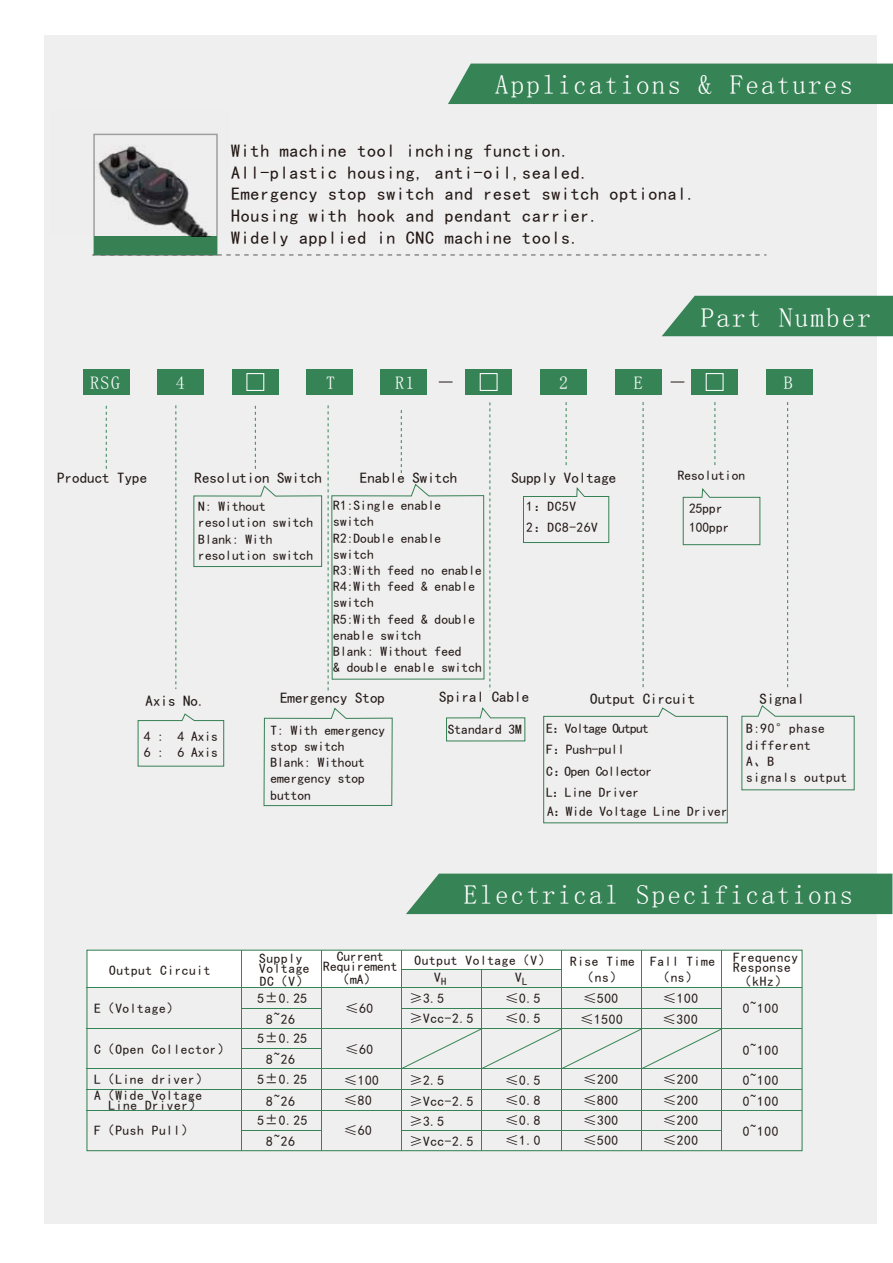
<style>
.page{position:relative;width:893px;height:1263px;background:#fff}
.page>*{position:absolute;margin:0;border:0;box-sizing:border-box;transform-origin:0 0}
.t1{font:27px "FZY3 JW GB1 0";letter-spacing:.08em;color:#fff}
.t2{font:18px/21.6px "Sim Hei";letter-spacing:.04em;color:#221714}
.t3{font:18px "FZY3 JW GB1 0";color:#fff}
.t4{font:15px "Sim Hei";color:#221815}
.t5{font:13.5px/20.1px "Sim Hei";letter-spacing:.04em;color:#221815}
.t6{font:13.5px/16.2px "Sim Hei";color:#221714}
.t7{font:13.5px/16.2px "Sim Hei";letter-spacing:.04em;color:#221714}
.t8{font:13.5px/21.6px "Sim Hei";letter-spacing:-.04em;color:#221714}
.t9{font:13.5px/10.2px "Sim Hei";color:#221815;text-align:center}
</style>
<div class="page">
<div style="left:44px;top:35px;width:832px;height:1188px;background:#efefef"></div>
<div style="left:406px;top:874px;width:486px;height:40px;background:#368355"></div>
<div style="left:87px;top:950px;width:315px;height:37px;background:#fff"></div>
<div style="left:562px;top:950px;width:240px;height:37px;background:#fff"></div>
<div style="left:402px;top:950px;width:160px;height:19px;background:#fff"></div>
<hr style="left:402px;top:969px;width:160px;height:1px;background:#368355">
<hr style="left:241px;top:950px;width:1px;height:200px;background:#368355">
<hr style="left:321px;top:950px;width:1px;height:201px;background:#368355">
<hr style="left:401px;top:950px;width:1px;height:201px;background:#368355">
<hr style="left:561px;top:950px;width:1px;height:201px;background:#368355">
<hr style="left:721px;top:950px;width:1px;height:200px;background:#368355">
<hr style="left:641px;top:950px;width:1px;height:201px;background:#368355">
<hr style="left:481px;top:969px;width:1px;height:182px;background:#368355">
<hr style="left:241px;top:1008px;width:80px;height:1px;background:#368355">
<hr style="left:401px;top:1008px;width:321px;height:1px;background:#368355">
<hr style="left:87px;top:1028px;width:715px;height:1px;background:#368355">
<hr style="left:241px;top:1048px;width:81px;height:1px;background:#368355">
<hr style="left:87px;top:1068px;width:715px;height:1px;background:#368355">
<hr style="left:87px;top:1089px;width:715px;height:1px;background:#368355">
<hr style="left:87px;top:1110px;width:715px;height:1px;background:#368355">
<hr style="left:241px;top:1130px;width:80px;height:1px;background:#368355">
<hr style="left:402px;top:1130px;width:320px;height:1px;background:#368355">
<div style="left:86px;top:950px;width:717px;height:201px;border:1px solid #368355"></div>
<hr style="left:87px;top:987px;width:715px;height:1px;background:#368355">
<svg style="left:402px;top:1029px;width:319px;height:39px"></svg>
<svg style="left:662px;top:296px;width:231px;height:40px;background:#438a5f"></svg>
<svg style="left:101px;top:255px;width:665px;height:1px"></svg>
<div style="left:94px;top:237px;width:123px;height:18px;background:#368054"></div>
<div style="left:448px;top:64px;width:445px;height:40px;background:#368355"></div>
<img style="left:93px;top:133px;width:125px;height:104px">
<svg style="left:106px;top:406px;width:1px;height:63px"></svg>
<svg style="left:175px;top:405px;width:1px;height:284px"></svg>
<svg style="left:255px;top:406px;width:1px;height:63px"></svg>
<svg style="left:566px;top:402px;width:1px;height:64px"></svg>
<svg style="left:643px;top:402px;width:1px;height:286px"></svg>
<svg style="left:787px;top:402px;width:1px;height:286px"></svg>
<svg style="left:714px;top:402px;width:1px;height:64px"></svg>
<div style="left:83px;top:369px;width:47px;height:26px;background:#368355"></div>
<div style="left:157px;top:369px;width:47px;height:26px;background:#368355"></div>
<div style="left:232px;top:369px;width:46px;height:26px;background:#368355"></div>
<div style="left:306px;top:369px;width:47px;height:26px;background:#368355"></div>
<div style="left:380px;top:369px;width:47px;height:26px;background:#368355"></div>
<div style="left:465px;top:369px;width:47px;height:26px;background:#368355"></div>
<div style="left:539px;top:369px;width:47px;height:26px;background:#368355"></div>
<div style="left:615px;top:369px;width:47px;height:26px;background:#368355"></div>
<div style="left:766px;top:369px;width:47px;height:26px;background:#368355"></div>
<div style="left:691px;top:369px;width:47px;height:26px;background:#368355"></div>
<div style="left:246px;top:373px;width:18px;height:18px;border:1px solid #fff"></div>
<div style="left:480px;top:373px;width:18px;height:18px;border:1px solid #fff"></div>
<div style="left:706px;top:373px;width:18px;height:18px;border:1px solid #fff"></div>
<svg style="left:439px;top:382px;width:14px;height:1px"></svg>
<svg style="left:671px;top:382px;width:13px;height:1px"></svg>
<svg style="left:682px;top:488px;width:79px;height:57px"></svg>
<svg style="left:137px;top:713px;width:87px;height:54px"></svg>
<svg style="left:523px;top:487px;width:86px;height:56px"></svg>
<svg style="left:543px;top:707px;width:185px;height:116px"></svg>
<svg style="left:741px;top:705px;width:114px;height:85px"></svg>
<svg style="left:193px;top:485px;width:129px;height:82px"></svg>
<svg style="left:263px;top:707px;width:130px;height:99px"></svg>
<svg style="left:328px;top:402px;width:162px;height:289px"></svg>
<svg style="left:446px;top:707px;width:80px;height:35px"></svg>
<h1 class="t1" style="left:495px;top:71px;width:360px">Applications &amp; Features</h1>
<h2 class="t2" style="left:231px;top:140px;width:466px">With machine tool inching function.<br>All-plastic housing, anti-oil,sealed.<br>Emergency stop switch and reset switch optional.<br>Housing with hook and pendant carrier.<br>Widely applied in CNC machine tools.</h2>
<h1 class="t1" style="left:701px;top:304px;width:172px">Part Number</h1>
<h2 class="t3" style="left:90px;top:373px;width:31px">RSG</h2>
<h2 class="t3" style="left:176px;top:373px;width:10px">4</h2>
<h2 class="t3" style="left:326px;top:373px;width:10px">T</h2>
<h2 class="t3" style="left:395px;top:373px;width:21px">R1</h2>
<h2 class="t3" style="left:559px;top:373px;width:10px">2</h2>
<h2 class="t3" style="left:634px;top:373px;width:10px">E</h2>
<h2 class="t3" style="left:784px;top:373px;width:10px">B</h2>
<p class="t6" style="left:678px;top:467px;width:69px">Resolution</p>
<p class="t4" style="left:57px;top:470px;width:91px">Product Type</p>
<p class="t4" style="left:195px;top:470px;width:129px">Resolution Switch</p>
<p class="t4" style="left:360px;top:470px;width:99px">Enable Switch</p>
<p class="t4" style="left:511px;top:470px;width:106px">Supply Voltage</p>
<p class="t7" style="left:526px;top:496px;width:73px;line-height:21px">1：DC5V<br>2：DC8-26V</p>
<p class="t6" style="left:333px;top:497px;width:150px">R1:Single enable switch<br>R2:Double enable switch<br>R3:With feed no enable<br>R4:With feed &amp; enable switch<br>R5:With feed &amp; double enable switch<br>Blank: Without feed<br>&amp; double enable switch</p>
<p class="t4" style="left:439px;top:690px;width:91px">Spiral Cable</p>
<p class="t6" style="left:448px;top:721px;width:76px">Standard 3M</p>
<p class="t6" style="left:198px;top:498px;width:116px">N: Without resolution switch<br>Blank: With resolution switch</p>
<p class="t6" style="left:689px;top:499px;width:42px;line-height:19.2px">25ppr<br>100ppr</p>
<p class="t4" style="left:280px;top:690px;width:106px">Emergency Stop</p>
<p class="t4" style="left:590px;top:691px;width:106px">Output Circuit</p>
<p class="t4" style="left:759px;top:691px;width:46px">Signal</p>
<p class="t7" style="left:746px;top:720px;width:103px">B:90°phase different<br>A、B<br>signals output</p>
<p class="t4" style="left:146px;top:693px;width:61px">Axis No.</p>
<p class="t6" style="left:144px;top:728px;width:76px">4 : 4 Axis<br>6 : 6 Axis</p>
<p class="t8" style="left:546px;top:717px;width:107px">E：Voltage Output<br>F：Push-pull<br>C：Open Collector</p>
<p class="t6" style="left:270px;top:722px;width:116px">T: With emergency stop switch<br>Blank: Without emergency stop button</p>
<p class="t6" style="left:546px;top:783px;width:183px;line-height:18.5px">L：Line Driver<br>A：Wide Voltage Line Driver</p>
<h1 class="t1" style="left:464px;top:881px;width:391px">Electrical Specifications</h1>
<p class="t5" style="left:109px;top:960px;width:103px">Output Circuit</p>
<p class="t5" style="left:259px;top:953px;width:52px;line-height:10.2px">Supply<br>Voltage</p>
<p class="t5" style="left:260px;top:971px;width:51px">DC（V）</p>
<p class="t5" style="left:94px;top:998px;width:87px">E（Voltage）</p>
<p class="t5" style="left:94px;top:1039px;width:138px">C（Open Collector）</p>
<p class="t5" style="left:94px;top:1071px;width:116px;line-height:15.8px">L（Line driver）<br>A（Wide Voltage</p>
<p class="t5" style="left:109px;top:1095px;width:95px">Line Driver）</p>
<p class="t5" style="left:94px;top:1120px;width:102px">F（Push Pull）</p>
<p class="t5" style="left:258px;top:989px;width:51px;text-align:center">5±0.25<br>8~26</p>
<p class="t5" style="left:258px;top:1028px;width:51px">5±0.25</p>
<p class="t5" style="left:258px;top:1069px;width:51px">5±0.25</p>
<p class="t5" style="left:266px;top:1049px;width:30px">8~26</p>
<p class="t5" style="left:258px;top:1091px;width:51px;text-align:center">8~26<br>5±0.25<br>8~26</p>
<p class="t9" style="left:323px;top:951px;width:76px">Current<br>Requirement</p>
<p class="t5" style="left:337px;top:969px;width:42px">（mA）</p>
<p class="t5" style="left:345px;top:998px;width:30px">≤60</p>
<p class="t5" style="left:345px;top:1039px;width:30px">≤60</p>
<p class="t5" style="left:344px;top:1070px;width:37px">≤100 ≤80</p>
<p class="t5" style="left:344px;top:1120px;width:30px">≤60</p>
<p class="t5" style="left:415px;top:950px;width:138px">Output Voltage（V）</p>
<p class="t5" style="left:570px;top:953px;width:66px;line-height:16.2px;text-align:center">Rise Time（ns）</p>
<p class="t5" style="left:657px;top:953px;width:60px;line-height:16.2px;text-indent:-6px">Fall Time（ns）</p>
<p class="t5" style="left:733px;top:952px;width:66px;line-height:10.2px">Frequency<br>Response</p>
<p class="t5" style="left:434px;top:967px;width:14px">V<sub>H</sub></p>
<p class="t5" style="left:515px;top:967px;width:14px">V<sub>L</sub></p>
<p class="t5" style="left:409px;top:989px;width:37px">≥3.5</p>
<p class="t5" style="left:739px;top:971px;width:51px">（kHz）</p>
<p class="t5" style="left:662px;top:988px;width:37px">≤100 ≤300</p>
<p class="t5" style="left:580px;top:989px;width:44px">≤500 ≤1500</p>
<p class="t5" style="left:505px;top:989px;width:37px">≤0.5</p>
<p class="t5" style="left:743px;top:998px;width:37px">0~100</p>
<p class="t5" style="left:409px;top:1008px;width:66px">≥Vcc-2.5</p>
<p class="t5" style="left:505px;top:1008px;width:37px">≤0.5</p>
<p class="t5" style="left:409px;top:1070px;width:37px">≥2.5</p>
<p class="t5" style="left:409px;top:1091px;width:66px">≥Vcc-2.5</p>
<p class="t5" style="left:409px;top:1112px;width:66px;line-height:19.5px">≥3.5 ≥Vcc-2.5</p>
<p class="t5" style="left:505px;top:1070px;width:37px">≤0.5</p>
<p class="t5" style="left:505px;top:1110px;width:37px">≤0.8</p>
<p class="t5" style="left:505px;top:1090px;width:37px">≤0.8</p>
<p class="t5" style="left:505px;top:1130px;width:37px">≤1.0</p>
<p class="t5" style="left:583px;top:1069px;width:37px;line-height:20.7px;text-align:justify">≤200 ≤800 ≤300</p>
<p class="t5" style="left:583px;top:1130px;width:37px">≤500</p>
<p class="t5" style="left:663px;top:1069px;width:37px;line-height:20.7px;text-align:justify">≤200 ≤200 ≤200</p>
<p class="t5" style="left:663px;top:1130px;width:37px">≤200</p>
<p class="t5" style="left:743px;top:1040px;width:37px">0~100</p>
<p class="t5" style="left:743px;top:1091px;width:37px">0~100</p>
<p class="t5" style="left:743px;top:1121px;width:37px">0~100</p>
<p class="t5" style="left:743px;top:1070px;width:37px">0~100</p>
</div>
